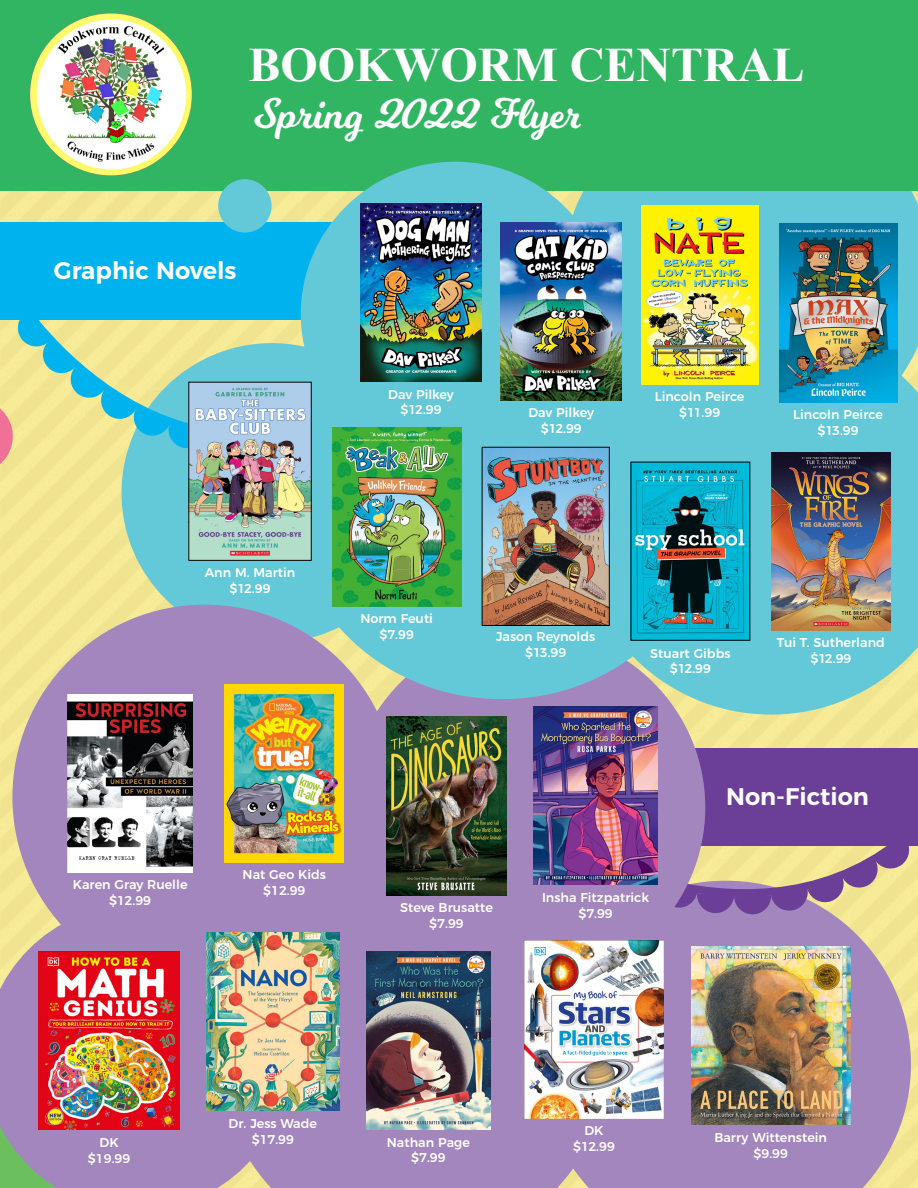
<style>
.page{position:relative;width:918px;height:1188px;background:#fff}
.page>*{position:absolute;margin:0;border:0;box-sizing:border-box;transform-origin:0 0}
.t1{font:700 48px "Times New Roman";color:#fff}
.t2{font:42px "Milkshake";color:#fff}
.t3{font:600 24px "Montserrat";color:#fff}
.t4{font:500 12.75px/15.8px "Montserrat";color:#fff;text-align:center}
</style>
<div class="page">
<div style="left:0;top:190px;width:918px;height:998px;background:#f2e692"></div>
<div style="left:0;top:222px;width:713px;height:97px;background:#00b3ef"></div>
<div style="left:122px;top:343px;width:300px;height:300px;background:#63c9d8;border-radius:50%"></div>
<svg style="left:1px;top:279px;width:304px;height:257px"></svg>
<svg style="left:0;top:314px;width:312px;height:159px"></svg>
<div style="left:290px;top:894px;width:251px;height:294px;background:#a386be"></div>
<svg style="left:541px;top:990px;width:370px;height:198px;background:#a88dba"></svg>
<svg style="left:646px;top:724px;width:272px;height:266px;background:#a182a1"></svg>
<svg style="left:669px;top:813px;width:249px;height:102px;background:#a78898"></svg>
<div style="left:348px;top:630px;width:357px;height:355px;background:#a386be;border-radius:50%"></div>
<svg style="left:0;top:904px;width:290px;height:284px;background:#a991b3"></svg>
<div style="left:12px;top:605px;width:385px;height:384px;background:#a386be;border-radius:50%"></div>
<svg style="left:562px;top:190px;width:356px;height:135px;background:#66c8cf"></svg>
<div style="left:292px;top:310px;width:419px;height:389px;background:#63c9d8;border-radius:50%"></div>
<svg style="left:577px;top:325px;width:341px;height:390px;fill:#63c9d8"></svg>
<div style="left:0;top:0;width:918px;height:190px;background:#32b562"></div>
<img style="left:30px;top:13px;width:162px;height:162px;border-radius:81px">
<div style="left:218px;top:179px;width:54px;height:54px;background:#63c9d8;border-radius:50%"></div>
<div style="left:301px;top:162px;width:309px;height:304px;background:#63c9d8;border-radius:50%"></div>
<img style="left:39px;top:951px;width:140px;height:179px">
<img style="left:207px;top:933px;width:132px;height:178px">
<img style="left:691px;top:947px;width:159px;height:178px">
<img style="left:68px;top:694px;width:125px;height:178px">
<img style="left:225px;top:684px;width:119px;height:178px">
<img style="left:533px;top:706px;width:125px;height:179px">
<img style="left:366px;top:951px;width:124px;height:178px">
<img style="left:387px;top:717px;width:119px;height:178px">
<img style="left:525px;top:940px;width:138px;height:178px">
<img style="left:190px;top:384px;width:120px;height:175px">
<div style="left:188px;top:382px;width:124px;height:179px;border:1px solid #000"></div>
<img style="left:361px;top:203px;width:120px;height:179px">
<img style="left:501px;top:222px;width:121px;height:178px">
<img style="left:332px;top:428px;width:129px;height:178px">
<img style="left:641px;top:206px;width:117px;height:178px">
<img style="left:484px;top:449px;width:124px;height:175px">
<div style="left:482px;top:447px;width:128px;height:179px;border:1px solid #000"></div>
<img style="left:633px;top:464px;width:115px;height:175px">
<img style="left:772px;top:452px;width:118px;height:179px">
<img style="left:779px;top:224px;width:118px;height:178px">
<p class="t1" style="left:248px;top:32px;width:558px">BOOKWORM CENTRAL</p>
<p class="t2" style="left:254px;top:84px;width:328px">Spring 2022 Flyer</p>
<p class="t3" style="left:54px;top:251px;width:184px">Graphic Novels</p>
<p class="t4" style="left:388px;top:385px;width:67px">Dav Pilkey $12.99</p>
<p class="t4" style="left:528px;top:404px;width:67px">Dav Pilkey $12.99</p>
<p class="t4" style="left:205px;top:564px;width:92px">Ann M. Martin $12.99</p>
<p class="t4" style="left:360px;top:610px;width:74px">Norm Feuti $7.99</p>
<p class="t4" style="left:496px;top:628px;width:101px">Jason Reynolds $13.99</p>
<p class="t4" style="left:655px;top:387px;width:91px">Lincoln Peirce $11.99</p>
<p class="t4" style="left:793px;top:405px;width:91px">Lincoln Peirce $13.99</p>
<p class="t4" style="left:650px;top:644px;width:82px">Stuart Gibbs $12.99</p>
<p class="t4" style="left:777px;top:634px;width:109px">Tui T. Sutherland $12.99</p>
<p class="t3" style="left:726px;top:777px;width:144px">Non-Fiction</p>
<p class="t4" style="left:73px;top:876px;width:116px">Karen Gray Ruelle $12.99</p>
<p class="t4" style="left:243px;top:866px;width:85px">Nat Geo Kids $12.99</p>
<p class="t4" style="left:400px;top:899px;width:94px">Steve Brusatte $7.99</p>
<p class="t4" style="left:542px;top:889px;width:109px">Insha Fitzpatrick $7.99</p>
<p class="t4" style="left:88px;top:1133px;width:44px">DK $19.99</p>
<p class="t4" style="left:229px;top:1115px;width:90px">Dr. Jess Wade $17.99</p>
<p class="t4" style="left:387px;top:1133px;width:85px">Nathan Page $7.99</p>
<p class="t4" style="left:573px;top:1122px;width:43px">DK $12.99</p>
<p class="t4" style="left:714px;top:1129px;width:114px">Barry Wittenstein $9.99</p>
</div>
